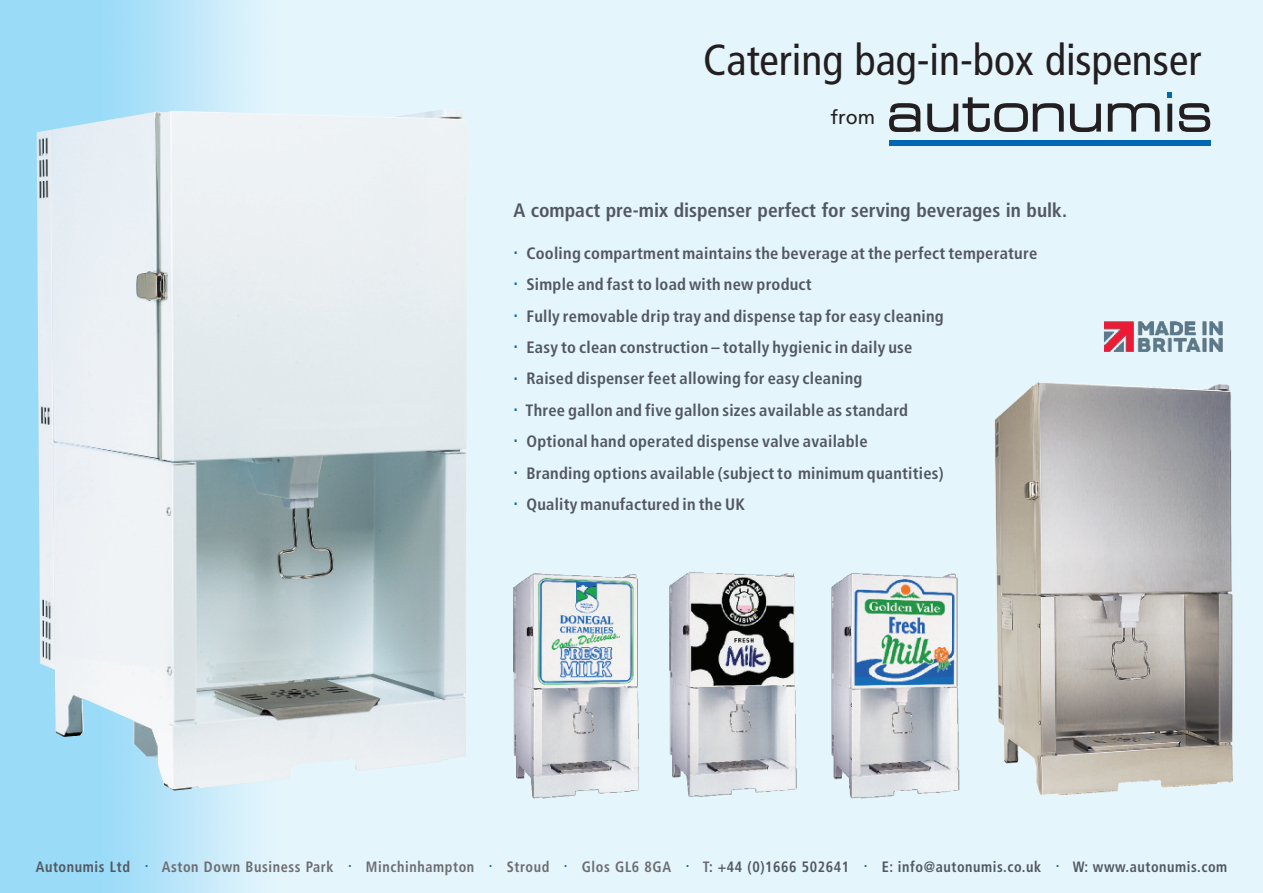
<style>
.page{position:relative;width:1263px;height:893px;background:#fff}
.page>*{position:absolute;margin:0;border:0;box-sizing:border-box;transform-origin:0 0}
.t1{font:condensed 43.5px "Frutiger";color:#231f20}
.t2{font:700 condensed 19.5px "Frutiger";color:#535860}
.t3{font:19.5px "Frutiger CE";color:#231f20}
.t4{font:700 condensed 16.5px/31.5px "Frutiger";letter-spacing:.015em;color:#535860}
.t5{font:700 condensed 15px "Frutiger";letter-spacing:.04em;color:#535860;scale:.95 1}
.s1{color:#6c6d70}
</style>
<div class="page">
<img style="left:0;top:0;width:1263px;height:893px">
<img style="left:508px;top:568px;width:137px;height:233px">
<img style="left:665px;top:565px;width:138px;height:234px">
<img style="left:832px;top:572px;width:139px;height:237px">
<img style="left:37px;top:108px;width:430px;height:679px">
<div style="left:889px;top:141px;width:321px;height:5px;background:#0166b3"></div>
<svg style="left:889px;top:103px;width:31px;height:29px"></svg>
<svg style="left:927px;top:97px;width:137px;height:35px;background:#a8b1b7"></svg>
<svg style="left:1070px;top:104px;width:31px;height:28px"></svg>
<svg style="left:1108px;top:103px;width:52px;height:29px;background:#9da6aa"></svg>
<svg style="left:1167px;top:104px;width:5px;height:28px"></svg>
<svg style="left:1179px;top:103px;width:31px;height:29px"></svg>
<svg style="left:1167px;top:92px;width:5px;height:6px"></svg>
<img style="left:994px;top:381px;width:239px;height:415px">
<img style="left:1095px;top:313px;width:136px;height:49px">
<h1 class="t1" style="left:703px;top:43px;width:500px">Catering bag-in-box dispenser</h1>
<p class="t3" style="left:831px;top:106px;width:46px">from</p>
<p class="t2" style="left:513px;top:202px;width:555px">A compact pre-mix dispenser perfect for serving beverages in bulk.</p>
<p class="t4" style="left:513px;top:238px;width:525px"><sup>.</sup> Cooling compartment maintains the beverage at the perfect temperature <sup>.</sup> Simple and fast to load with new product<br><sup>.</sup> Fully removable drip tray and dispense tap for easy cleaning<br><sup>.</sup> Easy to clean construction – totally hygienic in daily use<br><sup>.</sup> Raised dispenser feet allowing for easy cleaning<br><sup>.</sup> Three gallon and five gallon sizes available as standard<br><sup>.</sup> Optional hand operated dispense valve available<br><sup>.</sup> Branding options available (subject to minimum quantities)<br><sup>.</sup> Quality manufactured in the UK</p>
<p class="t5" style="left:36px;top:861px;width:1256px">Autonumis Ltd <sup>.</sup> <span class="s1">Aston Down Business Park</span> <sup>.</sup> <span class="s1">Minchinhampton</span> <sup>.</sup> <span class="s1">Stroud</span> <sup>.</sup> <span class="s1">Glos GL6 8GA</span> <sup>.</sup> <span class="s1">T</span>: +44 (0)1666 502641 <sup>.</sup> E: info@autonumis.co.uk <sup>.</sup> W: www.autonumis.com</p>
</div>
